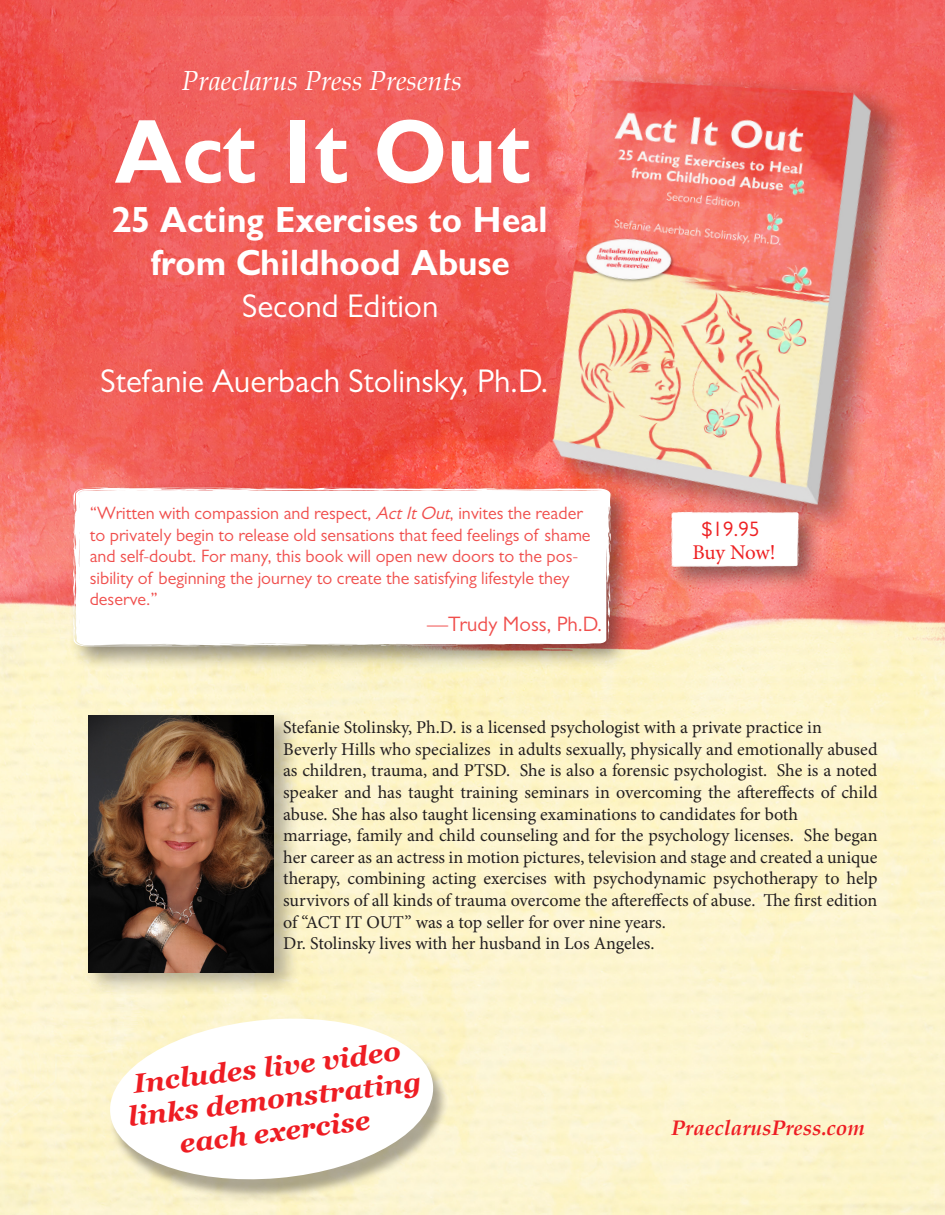
<style>
.page{position:relative;width:945px;height:1215px;background:#fff}
.page>*{position:absolute;margin:0;border:0;box-sizing:border-box;transform-origin:0 0}
.t1{font:700 90px "Gill Sans Display";color:#fff}
.t2{font:700 36px "Gill Sans Display";color:#fff}
.t3{font:33px "Gill Sans";color:#fff}
.t4{font:italic 700 27px "Georgia";color:#ee1d23}
.t5{font:italic 27px "Palatino";color:#fff}
.t6{font:italic 700 21px "Palatino";color:#ee1d23}
.t7{font:21px "Gill Sans";color:#f04e4c}
.t8{font:21px "Minion Pro";letter-spacing:-.01em;color:#ee2123}
.t9{font:21px "Gill Sans";color:#ee2123}
.t10{font:18px/21.6px "Minion Pro";color:#231f20;text-align:justify}
.t11{font:18px/21.6px "Gill Sans";color:#f04e4c}
.s1{font-style:italic}
</style>
<div class="page">
<img style="left:0;top:0;width:945px;height:1215px">
<div style="left:549px;top:70px;width:360px;height:466px;background:#231f20;opacity:.39"></div>
<img style="left:535px;top:43px;width:359px;height:487px">
<div style="left:110px;top:1023px;width:339px;height:177px;background:#231f20;opacity:.37"></div>
<svg style="left:106px;top:1012px;width:331px;height:174px"></svg>
<div style="left:68px;top:482px;width:567px;height:189px;background:#231f20;opacity:.48"></div>
<svg style="left:73px;top:487px;width:538px;height:158px"></svg>
<svg style="left:604px;top:580px;width:6px;height:60px"></svg>
<svg style="left:443px;top:488px;width:11px;height:2px"></svg>
<svg style="left:561px;top:492px;width:9px;height:2px"></svg>
<svg style="left:500px;top:488px;width:36px;height:4px"></svg>
<svg style="left:462px;top:492px;width:18px;height:1px"></svg>
<svg style="left:396px;top:488px;width:19px;height:6px"></svg>
<svg style="left:254px;top:488px;width:36px;height:5px"></svg>
<svg style="left:162px;top:488px;width:16px;height:4px"></svg>
<svg style="left:216px;top:488px;width:31px;height:5px"></svg>
<svg style="left:86px;top:488px;width:20px;height:6px"></svg>
<svg style="left:380px;top:644px;width:78px;height:3px"></svg>
<svg style="left:73px;top:524px;width:268px;height:123px"></svg>
<svg style="left:575px;top:642px;width:18px;height:2px"></svg>
<div style="left:665px;top:506px;width:158px;height:86px;background:#231f20;opacity:.48"></div>
<svg style="left:671px;top:512px;width:129px;height:56px"></svg>
<div style="left:84px;top:708px;width:216px;height:288px;background:#231f20;opacity:.33"></div>
<img style="left:88px;top:715px;width:186px;height:258px">
<p class="t5" style="left:182px;top:58px;width:282px">Praeclarus Press Presents</p>
<p class="t1" style="left:114px;top:99px;width:419px">Act It Out</p>
<p class="t2" style="left:112px;top:198px;width:437px">25 Acting Exercises to Heal</p>
<p class="t2" style="left:151px;top:241px;width:360px">from Childhood Abuse</p>
<p class="t3" style="left:242px;top:287px;width:198px">Second Edition</p>
<p class="t3" style="left:101px;top:362px;width:449px">Stefanie Auerbach Stolinsky, Ph.D.</p>
<p class="t11" style="left:90px;top:502px;width:502px">“Written with compassion and respect, <span class="s1">ActItOut</span>, invites the reader to privately begin to release old sensations that feed feelings of shame and self-doubt. For many, this book will open new doors to the pos&shy;sibility of beginning the journey to create the satisfying lifestyle they deserve.”</p>
<p class="t7" style="left:427px;top:611px;width:176px">—Trudy Moss, Ph.D.</p>
<p class="t9" style="left:701px;top:517px;width:60px">$19.95</p>
<p class="t8" style="left:692px;top:539px;width:85px">Buy Now!</p>
<p class="t10" style="left:283px;top:717px;width:540px">Stefanie Stolinsky, Ph.D. is a licensed psychologist with a private practice in</p>
<p class="t10" style="left:283px;top:738px;width:596px">Beverly Hills who specializes in adults sexually, physically and emotionally abused as children, trauma, and PTSD. She is also a forensic psychologist. She is a noted speaker and has taught training seminars in overcoming the aftereffects of child abuse. She has also taught licensing examinations to candidates for both</p>
<p class="t10" style="left:283px;top:825px;width:596px">marriage, family and child counseling and for the psychology licenses. She began her career as an actress in motion pictures, television and stage and created a unique therapy, combining acting exercises with psychodynamic psychotherapy to help survivors of all kinds of trauma overcome the aftereffects of abuse. The first edition of “ACT IT OUT” was a top seller for over nine years.</p>
<p class="t10" style="left:283px;top:933px;width:373px">Dr. Stolinsky lives with her husband in Los Angeles.</p>
<p class="t4" style="left:131px;top:1064px;width:271px;rotate:-7deg">Includes live video</p>
<p class="t4" style="left:125px;top:1097px;width:297px;rotate:-7deg">links demonstrating</p>
<p class="t4" style="left:177px;top:1123px;width:193px;rotate:-7deg">each exercise</p>
<p class="t6" style="left:671px;top:1110px;width:195px">PraeclarusPress.com</p>
</div>
